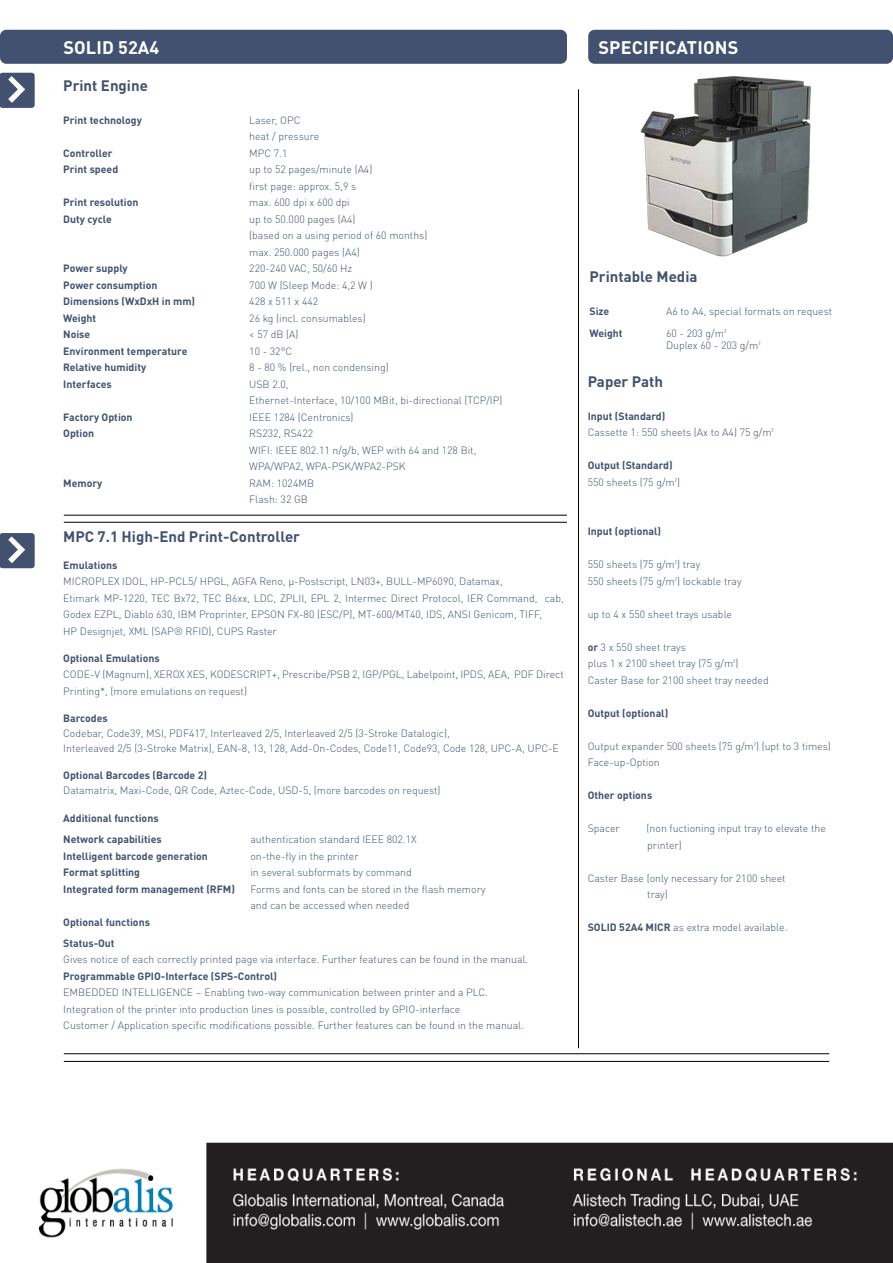
<style>
.page{position:relative;width:893px;height:1263px;background:#fff}
.page>*{position:absolute;margin:0;border:0;box-sizing:border-box;transform-origin:0 0}
.t1{font:700 18px "DIN Pro";letter-spacing:.01em;color:#fff}
.t2{font:700 15px "DIN Pro";color:#41516f}
.t3{font:300 10.5px/16.5px "DIN Pro";color:#41516f}
.t4{font:700 10.5px/21px "DIN Pro";color:#41516f}
.s1{font-weight:700}
</style>
<div class="page">
<div style="left:588px;top:30px;width:305px;height:34px;background:#41516f;border-radius:6px"></div>
<div style="left:0;top:30px;width:567px;height:34px;background:#41516f;border-radius:6px"></div>
<hr style="left:64px;top:1061px;width:765px;height:1px;background:#000">
<hr style="left:64px;top:1053px;width:765px;height:1px;background:#000">
<hr style="left:578px;top:89px;width:1px;height:959px;background:#000">
<hr style="left:64px;top:522px;width:503px;height:1px;background:#000">
<hr style="left:64px;top:515px;width:503px;height:1px;background:#000">
<img style="left:640px;top:76px;width:171px;height:181px">
<div style="left:0;top:533px;width:35px;height:35px;background:#41516f;border-radius:3px"></div>
<svg style="left:8px;top:536px;width:17px;height:27px"></svg>
<div style="left:0;top:73px;width:35px;height:35px;background:#41516f;border-radius:3px"></div>
<svg style="left:8px;top:76px;width:17px;height:27px"></svg>
<img style="left:38px;top:1142px;width:855px;height:121px">
<h1 class="t1" style="left:63px;top:33px;width:97px">SOLID 52A4</h1>
<h1 class="t1" style="left:598px;top:33px;width:142px">SPECIFICATIONS</h1>
<h2 class="t2" style="left:63px;top:74px;width:86px">Print Engine</h2>
<p class="t4" style="left:63px;top:109px;width:80px">Print technology</p>
<p class="t3" style="left:249px;top:111px;width:72px">Laser, OPC heat / pressure</p>
<p class="t4" style="left:63px;top:142px;width:51px">Controller</p>
<p class="t3" style="left:249px;top:144px;width:40px">MPC 7.1</p>
<p class="t4" style="left:63px;top:158px;width:56px">Print speed</p>
<p class="t3" style="left:249px;top:160px;width:125px">up to 52 pages/minute (A4) first page: approx. 5,9 s</p>
<p class="t4" style="left:63px;top:191px;width:77px">Print resolution</p>
<p class="t3" style="left:249px;top:193px;width:102px">max. 600 dpi x 600 dpi</p>
<p class="t4" style="left:63px;top:208px;width:50px">Duty cycle</p>
<p class="t3" style="left:249px;top:210px;width:180px">up to 50.000 pages (A4)<br>(based on a using period of 60 months) max. 250.000 pages (A4)</p>
<p class="t4" style="left:63px;top:257px;width:66px">Power supply</p>
<p class="t3" style="left:249px;top:259px;width:105px">220-240 VAC, 50/60 Hz</p>
<p class="t4" style="left:63px;top:274px;width:96px">Power consumption</p>
<p class="t3" style="left:249px;top:276px;width:125px">700 W (Sleep Mode: 4,2 W )</p>
<p class="t4" style="left:63px;top:290px;width:133px">Dimensions (WxDxH in mm)</p>
<p class="t3" style="left:249px;top:292px;width:70px">428 x 511 x 442</p>
<p class="t4" style="left:63px;top:307px;width:35px">Weight</p>
<p class="t3" style="left:249px;top:309px;width:118px">26 kg (incl. consumables)</p>
<p class="t4" style="left:63px;top:323px;width:29px">Noise</p>
<p class="t3" style="left:249px;top:325px;width:51px">&lt; 57 dB (A)</p>
<p class="t4" style="left:63px;top:340px;width:126px">Environment temperature</p>
<p class="t3" style="left:249px;top:342px;width:44px">10 - 32°C</p>
<p class="t4" style="left:63px;top:356px;width:84px">Relative humidity</p>
<p class="t3" style="left:249px;top:358px;width:141px">8 - 80 % (rel., non condensing)</p>
<p class="t4" style="left:63px;top:373px;width:50px">Interfaces</p>
<p class="t3" style="left:249px;top:375px;width:255px">USB 2.0,<br>Ethernet-Interface, 10/100 MBit, bi-directional (TCP/IP)</p>
<p class="t4" style="left:63px;top:406px;width:71px">Factory Option</p>
<p class="t3" style="left:249px;top:408px;width:106px">IEEE 1284 (Centronics)</p>
<p class="t4" style="left:63px;top:422px;width:32px">Option</p>
<p class="t3" style="left:249px;top:424px;width:229px">RS232, RS422<br>WIFI: IEEE 802.11 n/g/b, WEP with 64 and 128 Bit,<br>WPA/WPA2, WPA-PSK/WPA2-PSK</p>
<p class="t4" style="left:63px;top:472px;width:41px">Memory</p>
<p class="t3" style="left:249px;top:474px;width:66px">RAM: 1024MB<br>Flash: 32 GB</p>
<h2 class="t2" style="left:63px;top:524px;width:238px">MPC 7.1 High-End Print-Controller</h2>
<p class="t4" style="left:63px;top:554px;width:56px">Emulations</p>
<p class="t3" style="left:63px;top:572px;width:502px">MICROPLEX IDOL, HP-PCL5/ HPGL, AGFA Reno, μ-Postscript, LN03+, BULL-MP6090, Datamax,<br>Etimark MP-1220, TEC Bx72, TEC B6xx, LDC, ZPLII, EPL 2, Intermec Direct Protocol, IER Command, cab, Godex EZPL, Diablo 630, IBM Proprinter, EPSON FX-80 (ESC/P), MT-600/MT40, IDS, ANSI Genicom, TIFF,<br>HP Designjet, XML (SAP® RFID), CUPS Raster</p>
<p class="t4" style="left:63px;top:647px;width:98px">Optional Emulations</p>
<p class="t3" style="left:63px;top:665px;width:502px">CODE-V (Magnum), XEROX XES, KODESCRIPT+, Prescribe/PSB 2, IGP/PGL, Labelpoint, IPDS, AEA, PDF Direct<br>Printing*, (more emulations on request)</p>
<p class="t4" style="left:63px;top:707px;width:46px">Barcodes</p>
<p class="t3" style="left:63px;top:725px;width:497px;line-height:15px">Codebar, Code39, MSI, PDF417, Interleaved 2/5, Interleaved 2/5 (3-Stroke Datalogic),<br>Interleaved 2/5 (3-Stroke Matrix), EAN-8, 13, 128, Add-On-Codes, Code11, Code93, Code 128, UPC-A, UPC-E</p>
<p class="t4" style="left:63px;top:764px;width:145px">Optional Barcodes (Barcode 2)</p>
<p class="t3" style="left:63px;top:781px;width:379px">Datamatrix, Maxi-Code, QR Code, Aztec-Code, USD-5, (more barcodes on request)</p>
<p class="t4" style="left:63px;top:807px;width:100px">Additional functions<br>Network capabilities</p>
<h2 class="t2" style="left:589px;top:264px;width:109px">Printable Media</h2>
<p class="t4" style="left:589px;top:300px;width:21px">Size</p>
<p class="t3" style="left:666px;top:302px;width:168px">A6 to A4, special formats on request</p>
<p class="t4" style="left:589px;top:322px;width:35px">Weight</p>
<p class="t3" style="left:666px;top:327px;width:96px;line-height:12px">60 - 203 g/m²<br>Duplex 60 - 203 g/m²</p>
<h2 class="t2" style="left:588px;top:369px;width:77px">Paper Path</h2>
<p class="t4" style="left:588px;top:405px;width:79px">Input (Standard)</p>
<p class="t3" style="left:588px;top:423px;width:188px">Cassette 1: 550 sheets (Ax to A4) 75 g/m²</p>
<p class="t4" style="left:588px;top:454px;width:86px">Output (Standard)</p>
<p class="t3" style="left:588px;top:473px;width:94px">550 sheets (75 g/m²)</p>
<p class="t4" style="left:588px;top:520px;width:75px">Input (optional)</p>
<p class="t3" style="left:588px;top:555px;width:155px">550 sheets (75 g/m²) tray<br>550 sheets (75 g/m²) lockable tray</p>
<p class="t3" style="left:588px;top:605px;width:146px">up to 4 x 550 sheet trays usable</p>
<p class="t3" style="left:588px;top:638px;width:182px"><span class="s1">or</span> 3 x 550 sheet trays<br>plus 1 x 2100 sheet tray (75 g/m²)<br>Caster Base for 2100 sheet tray needed</p>
<p class="t4" style="left:588px;top:702px;width:82px">Output (optional)</p>
<p class="t3" style="left:588px;top:737px;width:245px">Output expander 500 sheets (75 g/m²) (upt to 3 times)<br>Face-up-Option</p>
<p class="t4" style="left:588px;top:784px;width:66px">Other options</p>
<p class="t3" style="left:588px;top:819px;width:34px">Spacer</p>
<p class="t3" style="left:647px;top:819px;width:181px">(non fuctioning input tray to elevate the printer)</p>
<p class="t3" style="left:647px;top:869px;width:140px;text-indent:-60px">Caster Base (only necessary for 2100 sheet tray)</p>
<p class="t3" style="left:588px;top:918px;width:201px"><span class="s1">SOLID 52A4 MICR</span> as extra model available.</p>
<p class="t3" style="left:250px;top:830px;width:168px">authentication standard IEEE 802.1X</p>
<p class="t4" style="left:63px;top:845px;width:146px">Intelligent barcode generation</p>
<p class="t3" style="left:250px;top:847px;width:110px">on-the-fly in the printer</p>
<p class="t4" style="left:63px;top:861px;width:78px">Format splitting</p>
<p class="t3" style="left:250px;top:863px;width:163px">in several subformats by command</p>
<p class="t4" style="left:63px;top:878px;width:173px">Integrated form management (RFM)</p>
<p class="t3" style="left:250px;top:880px;width:237px">Forms and fonts can be stored in the flash memory and can be accessed when needed</p>
<p class="t4" style="left:63px;top:911px;width:88px">Optional functions<br>Status-Out</p>
<p class="t3" style="left:63px;top:950px;width:467px">Gives notice of each correctly printed page via interface. Further features can be found in the manual.</p>
<p class="t4" style="left:63px;top:965px;width:215px">Programmable GPIO-Interface (SPS-Control)</p>
<p class="t3" style="left:63px;top:983px;width:462px">EMBEDDED INTELLIGENCE – Enabling two-way communication between printer and a PLC.<br>Integration of the printer into production lines is possible, controlled by GPIO-interface<br>Customer / Application specific modifications possible. Further features can be found in the manual.</p>
</div>
